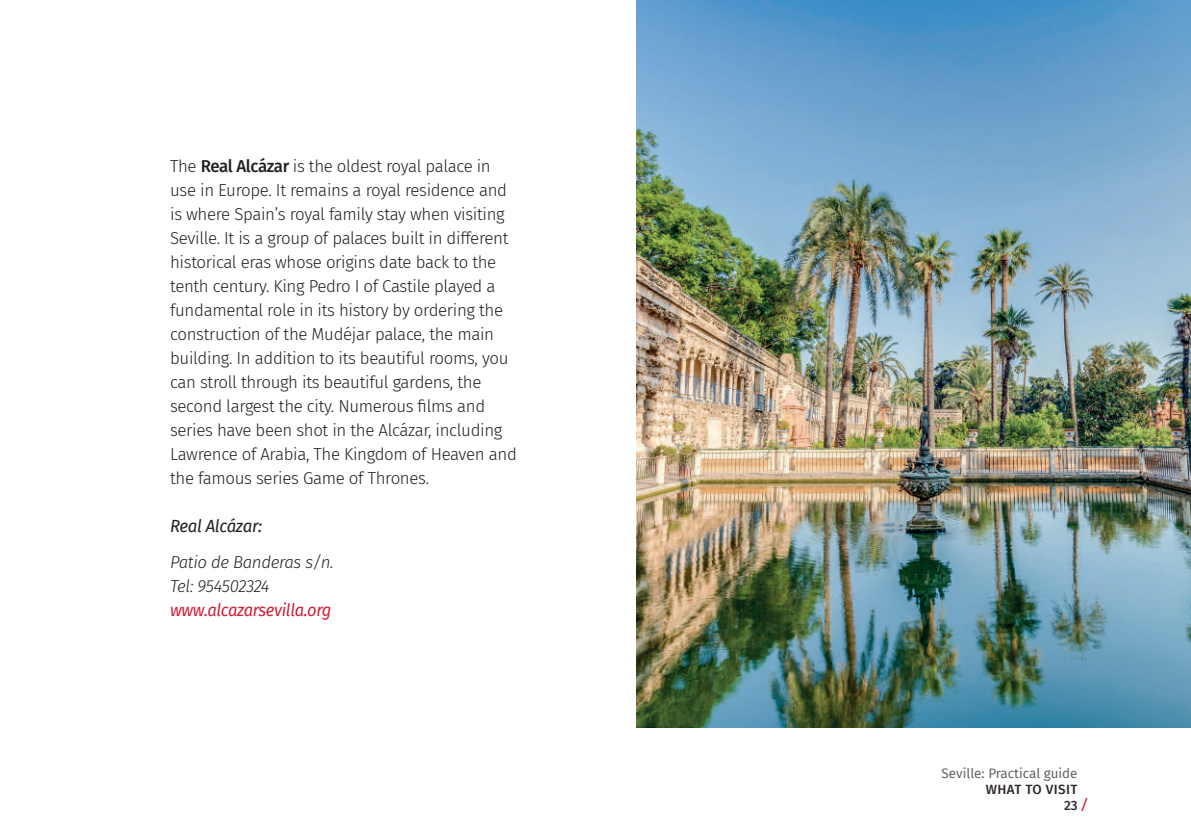
<style>
.page{position:relative;width:1191px;height:840px;background:#fff}
.page>*{position:absolute;margin:0;border:0;box-sizing:border-box;transform-origin:0 0}
.t1{font:300 17.2px/24px "Fira Sans";letter-spacing:-.02em;color:#231f20}
.t2{font:italic 300 17.2px/24px "Fira Sans";letter-spacing:-.02em;color:#231f20}
.t3{font:italic 17.2px "Fira Sans";letter-spacing:-.02em;color:#d31e39;scale:.96 1}
.t4{font:italic 17.2px "Fira Sans";letter-spacing:-.025em;color:#231f20}
.t5{font:700 14px "Officina Sans Std";color:#d31e39}
.t6{font:13.4px "Fira Sans";color:#676260}
.t7{font:500 13.4px/16px "Fira Sans";letter-spacing:.03em;color:#2e2926;text-align:right}
.s1{font-weight:500}
</style>
<div class="page">
<img style="left:636px;top:0;width:555px;height:727px">
<p class="t1" style="left:170px;top:154px;width:348px">The <span class="s1">Real Alcázar</span> is the oldest royal palace in use in Europe. It remains a royal residence and is where Spain’s royal family stay when visiting Seville. It is a group of palaces built in different historical eras whose origins date back to the tenth century. King Pedro I of Castile played a fundamental role in its history by ordering the construction of the Mudéjar palace, the main building. In addition to its beautiful rooms, you can stroll through its beautiful gardens, the second largest the city. Numerous films and series have been shot in the Alcázar, including Lawrence of Arabia, The Kingdom of Heaven and the famous series Game of Thrones.</p>
<p class="t4" style="left:170px;top:513px;width:94px">Real Alcázar:</p>
<p class="t2" style="left:170px;top:549px;width:165px">Patio de Banderas s/n.<br>Tel: 954502324</p>
<p class="t3" style="left:170px;top:596px;width:170px">www.alcazarsevilla.org</p>
<p class="t6" style="left:941px;top:762px;width:137px">Seville: Practical guide</p>
<p class="t7" style="left:986px;top:780px;width:93px">WHAT TO VISIT<br>23</p>
<p class="t5" style="left:1081px;top:794px;width:8px">/</p>
</div>
